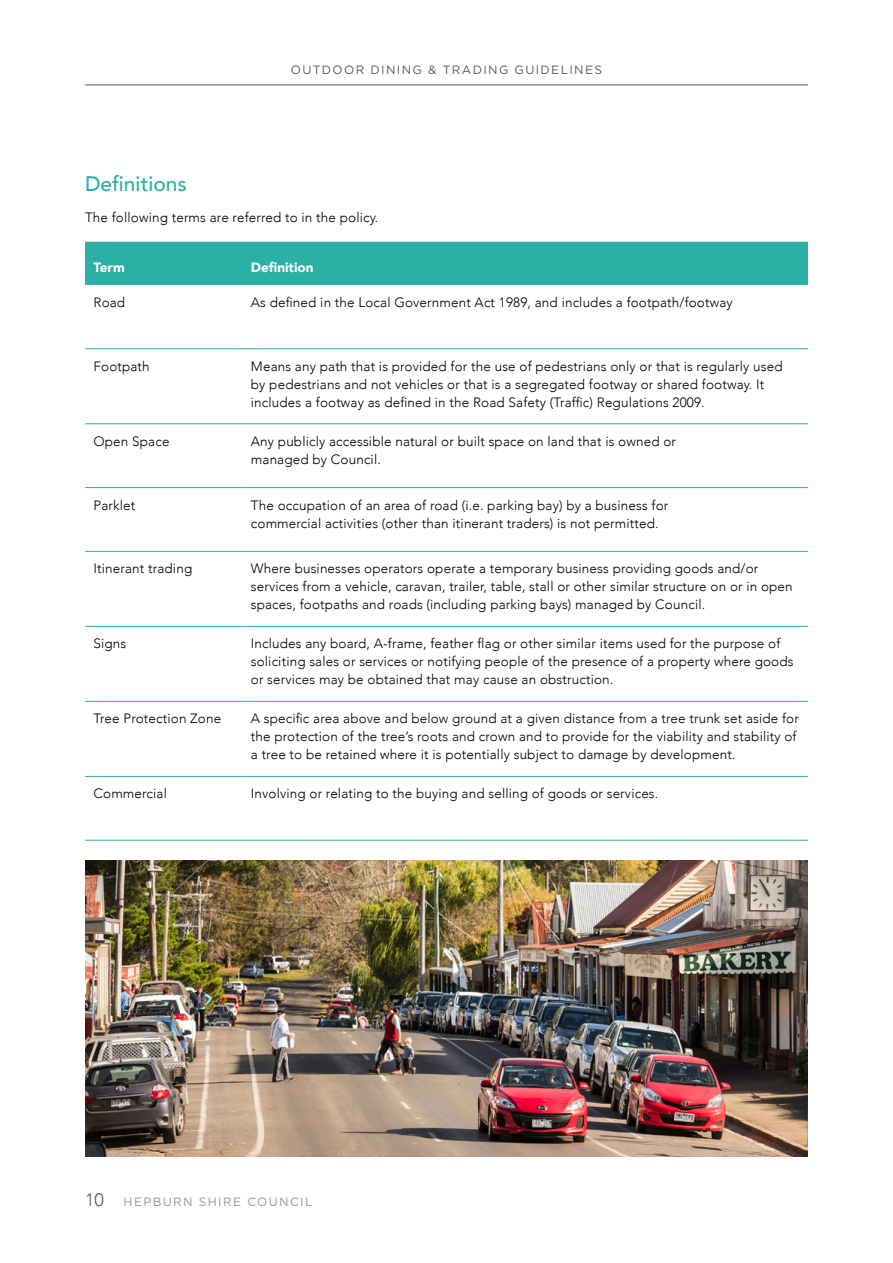
<style>
.page{position:relative;width:893px;height:1263px;background:#fff}
.page>*{position:absolute;margin:0;border:0;box-sizing:border-box;transform-origin:0 0}
.t1{font:500 21px "Avenir";color:#2cafa4}
.t2{font:300 13.5px/18px "Avenir";letter-spacing:.01em;color:#000}
.t3{font:900 13.5px "Avenir";color:#fff}
.t4{font:12px "Gotham";letter-spacing:.11em;color:#58595b}
.t5{font:12px "Gotham";letter-spacing:.11em;color:#939598}
.s1{font-family:"Avenir";font-weight:300;font-size:18px;color:#58595b}
</style>
<div class="page">
<hr style="left:85px;top:85px;width:723px;height:1px;background:#58595b">
<div style="left:85px;top:242px;width:723px;height:43px;background:#2cafa4"></div>
<hr style="left:242px;top:348px;width:566px;height:1px;background:#2cafa4">
<hr style="left:242px;top:423px;width:566px;height:1px;background:#2cafa4">
<hr style="left:242px;top:487px;width:566px;height:1px;background:#2cafa4">
<hr style="left:242px;top:551px;width:566px;height:1px;background:#2cafa4">
<hr style="left:242px;top:626px;width:566px;height:1px;background:#2cafa4">
<hr style="left:242px;top:701px;width:566px;height:1px;background:#2cafa4">
<hr style="left:242px;top:776px;width:566px;height:1px;background:#2cafa4">
<hr style="left:242px;top:840px;width:566px;height:1px;background:#2cafa4">
<hr style="left:85px;top:348px;width:157px;height:1px;background:#2cafa4">
<hr style="left:85px;top:423px;width:157px;height:1px;background:#2cafa4">
<hr style="left:85px;top:487px;width:157px;height:1px;background:#2cafa4">
<hr style="left:85px;top:551px;width:157px;height:1px;background:#2cafa4">
<hr style="left:85px;top:626px;width:157px;height:1px;background:#2cafa4">
<hr style="left:85px;top:701px;width:157px;height:1px;background:#2cafa4">
<hr style="left:85px;top:776px;width:157px;height:1px;background:#2cafa4">
<hr style="left:85px;top:840px;width:157px;height:1px;background:#2cafa4">
<img style="left:85px;top:860px;width:723px;height:297px">
<p class="t4" style="left:291px;top:62px;width:313px">OUTDOOR DINING &amp; TRADING GUIDELINES</p>
<h1 class="t1" style="left:85px;top:166px;width:103px">Definitions</h1>
<p class="t2" style="left:85px;top:208px;width:295px">The following terms are referred to in the policy.</p>
<p class="t3" style="left:94px;top:256px;width:33px">Term</p>
<p class="t3" style="left:251px;top:256px;width:64px">Definition</p>
<p class="t2" style="left:94px;top:293px;width:33px">Road</p>
<p class="t2" style="left:251px;top:293px;width:483px">As defined in the Local Government Act 1989, and includes a footpath/footway</p>
<p class="t2" style="left:94px;top:357px;width:58px">Footpath</p>
<p class="t2" style="left:251px;top:357px;width:533px">Means any path that is provided for the use of pedestrians only or that is regularly used by pedestrians and not vehicles or that is a segregated footway or shared footway. It includes a footway as defined in the Road Safety (Traffic) Regulations 2009.</p>
<p class="t2" style="left:94px;top:432px;width:78px">Open Space</p>
<p class="t2" style="left:251px;top:432px;width:427px">Any publicly accessible natural or built space on land that is owned or managed by Council.</p>
<p class="t2" style="left:94px;top:496px;width:43px">Parklet</p>
<p class="t2" style="left:251px;top:496px;width:419px">The occupation of an area of road (i.e. parking bay) by a business for commercial activities (other than itinerant traders) is not permitted.</p>
<p class="t2" style="left:94px;top:560px;width:100px">Itinerant trading</p>
<p class="t2" style="left:251px;top:560px;width:543px">Where businesses operators operate a temporary business providing goods and/or services from a vehicle, caravan, trailer, table, stall or other similar structure on or in open spaces, footpaths and roads (including parking bays) managed by Council.</p>
<p class="t2" style="left:94px;top:635px;width:34px">Signs</p>
<p class="t2" style="left:251px;top:635px;width:544px">Includes any board, A-frame, feather flag or other similar items used for the purpose of soliciting sales or services or notifying people of the presence of a property where goods or services may be obtained that may cause an obstruction.</p>
<p class="t2" style="left:94px;top:710px;width:129px">Tree Protection Zone</p>
<p class="t2" style="left:251px;top:710px;width:549px">A specific area above and below ground at a given distance from a tree trunk set aside for the protection of the tree’s roots and crown and to provide for the viability and stability of a tree to be retained where it is potentially subject to damage by development.</p>
<p class="t2" style="left:94px;top:785px;width:75px">Commercial</p>
<p class="t2" style="left:251px;top:785px;width:409px">Involving or relating to the buying and selling of goods or services.</p>
<p class="t5" style="left:85px;top:1194px;width:229px"><span class="s1">10</span> HEPBURN SHIRE COUNCIL</p>
</div>
